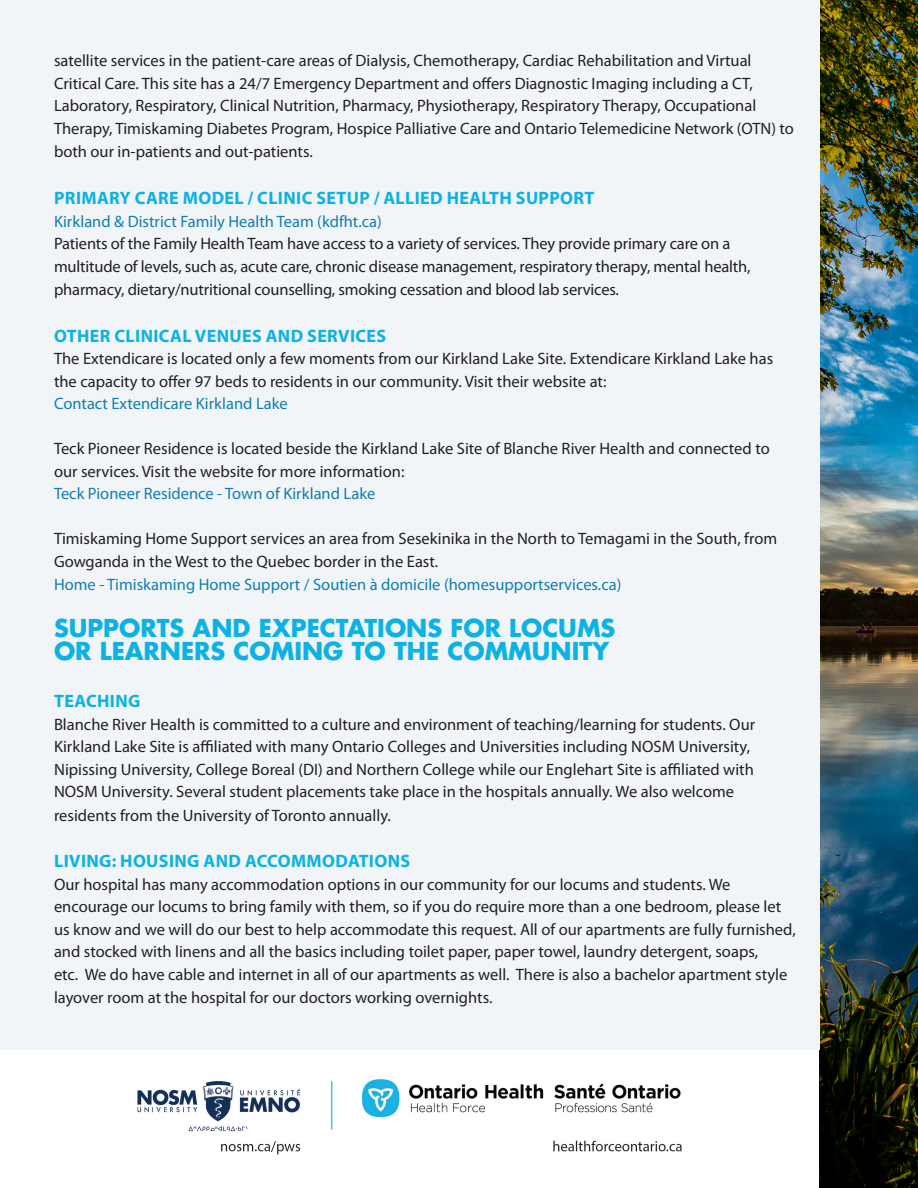
<style>
.page{position:relative;width:918px;height:1188px;background:#fff}
.page>*{position:absolute;margin:0;border:0;box-sizing:border-box;transform-origin:0 0}
.Heading{font:700 24px "Futura Std";color:#0cb2e4}
.Subhead{font:700 18px "Myriad Pro";letter-spacing:.02em;color:#0cb2e4}
.Text{font:16.5px/22.6px "Myriad Pro";color:#231f20}
.s1{color:#107eb1}
</style>
<div class="page">
<img style="left:820px;top:0;width:98px;height:1188px">
<div style="left:0;top:0;width:820px;height:1050px;background:#f2f5f7"></div>
<img style="left:137px;top:1079px;width:545px;height:76px">
<p class="Text" style="left:54px;top:49px;width:742px">satellite services in the patient-care areas of Dialysis, Chemotherapy, Cardiac Rehabilitation and Virtual Critical Care. This site has a 24/7 Emergency Department and offers Diagnostic Imaging including a CT, Laboratory, Respiratory, Clinical Nutrition, Pharmacy, Physiotherapy, Respiratory Therapy, Occupational Therapy, Timiskaming Diabetes Program, Hospice Palliative Care and Ontario Telemedicine Network (OTN) to both our in-patients and out-patients.</p>
<p class="Subhead" style="left:54px;top:186px;width:542px">PRIMARY CARE MODEL / CLINIC SETUP / ALLIED HEALTH SUPPORT</p>
<p class="Text" style="left:54px;top:209px;width:698px"><span class="s1">Kirkland &amp; District Family Health Team (kdfht.ca)<br></span>Patients of the Family Health Team have access to a variety of services. They provide primary care on a multitude of levels, such as, acute care, chronic disease management, respiratory therapy, mental health, pharmacy, dietary/nutritional counselling, smoking cessation and blood lab services.</p>
<p class="Subhead" style="left:54px;top:324px;width:334px">OTHER CLINICAL VENUES AND SERVICES</p>
<p class="Text" style="left:54px;top:347px;width:721px">The Extendicare is located only a few moments from our Kirkland Lake Site. Extendicare Kirkland Lake has the capacity to offer 97 beds to residents in our community. Visit their website at:<br><span class="s1">Contact Extendicare Kirkland Lake</span></p>
<p class="Text" style="left:54px;top:437px;width:717px">Teck Pioneer Residence is located beside the Kirkland Lake Site of Blanche River Health and connected to our services. Visit the website for more information:<br><span class="s1">Teck Pioneer Residence - Town of Kirkland Lake</span></p>
<p class="Text" style="left:54px;top:527px;width:725px">Timiskaming Home Support services an area from Sesekinika in the North to Temagami in the South, from<br>Gowganda in the West to the Quebec border in the East.<br><span class="s1">Home - Timiskaming Home Support / Soutien à domicile (homesupportservices.ca)</span></p>
<p class="Heading" style="left:54px;top:612px;width:563px">SUPPORTS AND EXPECTATIONS FOR LOCUMS</p>
<p class="Heading" style="left:54px;top:635px;width:557px">OR LEARNERS COMING TO THE COMMUNITY</p>
<p class="Subhead" style="left:54px;top:689px;width:88px">TEACHING</p>
<p class="Text" style="left:54px;top:713px;width:703px">Blanche River Health is committed to a culture and environment of teaching/learning for students. Our Kirkland Lake Site is affiliated with many Ontario Colleges and Universities including NOSM University, Nipissing University, College Boreal (DI) and Northern College while our Englehart Site is affiliated with NOSM University. Several student placements take place in the hospitals annually. We also welcome residents from the University of Toronto annually.</p>
<p class="Subhead" style="left:54px;top:850px;width:358px">LIVING: HOUSING AND ACCOMMODATIONS</p>
<p class="Text" style="left:54px;top:873px;width:743px">Our hospital has many accommodation options in our community for our locums and students. We encourage our locums to bring family with them, so if you do require more than a one bedroom, please let us know and we will do our best to help accommodate this request. All of our apartments are fully furnished, and stocked with linens and all the basics including toilet paper, paper towel, laundry detergent, soaps,<br>etc. We do have cable and internet in all of our apartments as well. There is also a bachelor apartment style layover room at the hospital for our doctors working overnights.</p>
</div>
